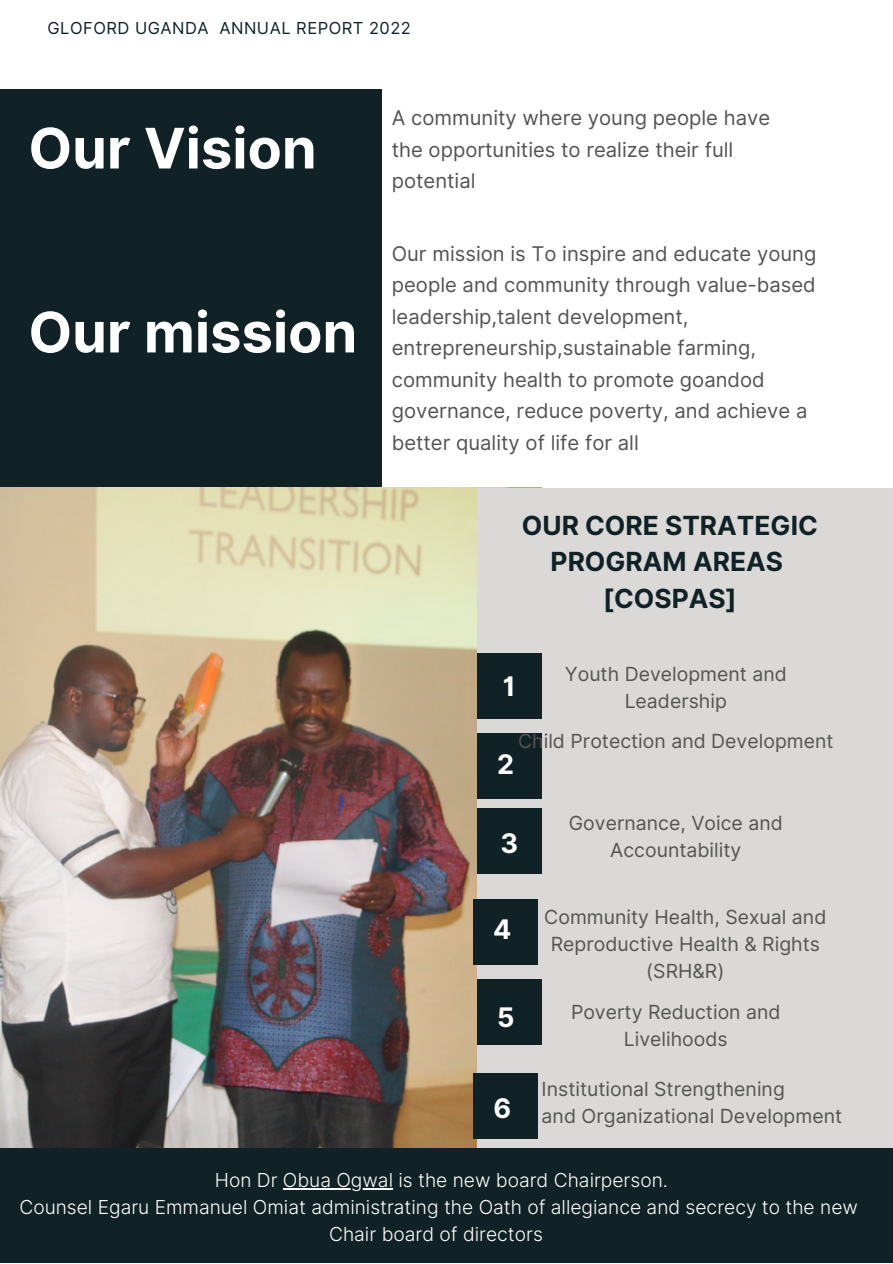
<style>
.page{position:relative;width:893px;height:1264px;background:#fff}
.page>*{position:absolute;margin:0;border:0;box-sizing:border-box;transform-origin:0 0}
.t1{font:700 55.95px "Inter";color:#fff}
.t2{font:700 27px "Inter";color:#fff}
.t3{font:700 26.25px/36.3px "Inter";color:#102226;text-align:center}
.t4{font:20.25px/31.5px "Inter";color:#545454}
.t5{font:19.35px/27px "Inter";color:#545454;text-align:center}
.t6{font:300 19.2px/27px "Inter";color:#fff;text-align:center}
.t7{font:16.5px "Inter";letter-spacing:.03em;color:#102226}
</style>
<div class="page">
<img style="left:0;top:487px;width:541px;height:660px">
<div style="left:0;top:89px;width:381px;height:398px;background:#102226"></div>
<div style="left:477px;top:488px;width:415px;height:697px;background:#dad9d8"></div>
<div style="left:477px;top:653px;width:64px;height:65px;background:#102226"></div>
<div style="left:477px;top:733px;width:64px;height:66px;background:#102226"></div>
<div style="left:477px;top:808px;width:64px;height:65px;background:#102226"></div>
<div style="left:473px;top:898px;width:65px;height:66px;background:#102226"></div>
<div style="left:477px;top:978px;width:64px;height:66px;background:#102226"></div>
<div style="left:473px;top:1073px;width:65px;height:65px;background:#102226"></div>
<div style="left:0;top:1147px;width:892px;height:115px;background:#102226"></div>
<svg style="left:283px;top:1188px;width:14px;height:1px"></svg>
<hr style="left:297px;top:1188px;width:96px;height:1px;background:#fff">
<p class="t7" style="left:48px;top:18px;width:365px">GLOFORD UGANDA ANNUAL REPORT 2022</p>
<p class="t1" style="left:28px;top:115px;width:290px">Our Vision</p>
<p class="t1" style="left:28px;top:299px;width:330px">Our mission</p>
<p class="t4" style="left:392px;top:102px;width:380px">A community where young people have the opportunities to realize their full potential</p>
<p class="t4" style="left:392px;top:237px;width:426px">Our mission is To inspire and educate young people and community through value-based leadership,talent development, entrepreneurship,sustainable farming, community health to promote goandod governance, reduce poverty, and achieve a better quality of life for all</p>
<p class="t3" style="left:522px;top:507px;width:297px">OUR CORE STRATEGIC<br>PROGRAM AREAS</p>
<p class="t3" style="left:603px;top:580px;width:135px">[COSPAS]</p>
<p class="t2" style="left:503px;top:669px;width:14px">1</p>
<p class="t5" style="left:564px;top:661px;width:223px">Youth Development and<br>Leadership</p>
<p class="t5" style="left:518px;top:727px;width:317px">Child Protection and Development</p>
<p class="t2" style="left:497px;top:747px;width:18px">2</p>
<p class="t5" style="left:568px;top:809px;width:215px">Governance, Voice and</p>
<p class="t2" style="left:500px;top:827px;width:19px">3</p>
<p class="t5" style="left:610px;top:836px;width:132px">Accountability</p>
<p class="t2" style="left:493px;top:912px;width:20px">4</p>
<p class="t2" style="left:497px;top:1000px;width:19px">5</p>
<p class="t2" style="left:493px;top:1092px;width:19px">6</p>
<p class="t5" style="left:544px;top:903px;width:283px">Community Health, Sexual and<br>Reproductive Health &amp; Rights (SRH&amp;R)</p>
<p class="t5" style="left:571px;top:998px;width:211px">Poverty Reduction and<br>Livelihoods</p>
<p class="t5" style="left:541px;top:1075px;width:245px">Institutional Strengthening</p>
<p class="t5" style="left:541px;top:1102px;width:302px">and Organizational Development</p>
<p class="t6" style="left:215px;top:1166px;width:454px">Hon Dr Obua Ogwal is the new board Chairperson.</p>
<p class="t6" style="left:19px;top:1193px;width:839px">Counsel Egaru Emmanuel Omiat administrating the Oath of allegiance and secrecy to the new<br>Chair board of directors</p>
</div>
